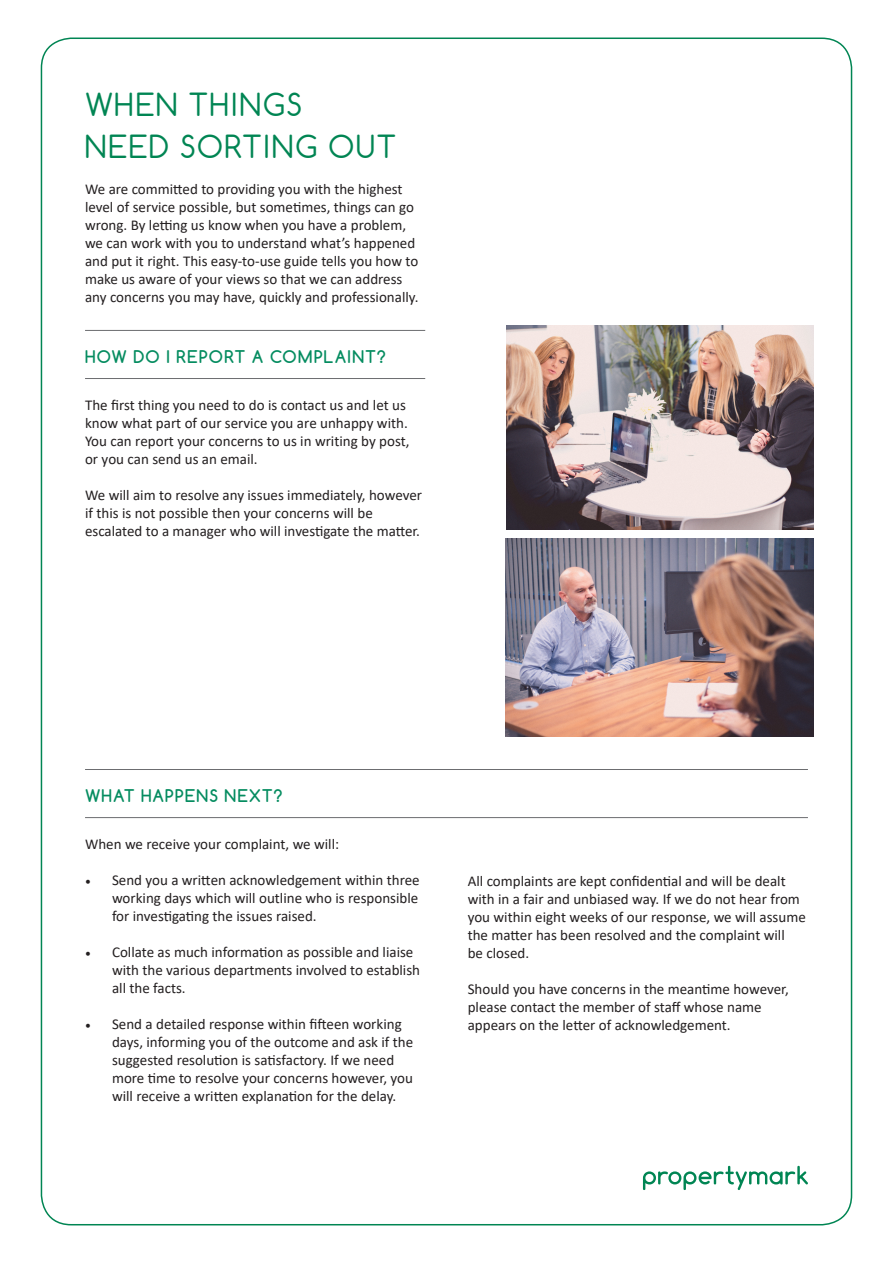
<style>
.page{position:relative;width:893px;height:1263px;background:#fff}
.page>*{position:absolute;margin:0;border:0;box-sizing:border-box;transform-origin:0 0}
.t1{font:30px "Comfortaa";letter-spacing:.05em;color:#008553}
.Body_copy{font:700 16.5px "Comfortaa";letter-spacing:.07em;color:#058c60}
.t2{font:15px/18px "Calibri";color:#231f20}
.s1{font-family:"Minion Pro"}
</style>
<div class="page">
<hr style="left:85px;top:330px;width:340px;height:1px;background:#6c6d70">
<hr style="left:85px;top:378px;width:340px;height:1px;background:#6c6d70">
<hr style="left:85px;top:769px;width:723px;height:1px;background:#6c6d70">
<hr style="left:85px;top:817px;width:723px;height:1px;background:#6c6d70">
<svg style="left:643px;top:1166px;width:165px;height:24px"></svg>
<img style="left:506px;top:326px;width:307px;height:204px">
<img style="left:506px;top:538px;width:307px;height:198px">
<p class="t1" style="left:85px;top:85px;width:218px">WHEN THINGS</p>
<p class="t1" style="left:85px;top:127px;width:313px">NEED SORTING OUT</p>
<p class="t2" style="left:85px;top:180px;width:335px">We are committed to providing you with the highest level of service possible, but sometimes, things can go wrong. By letting us know when you have a problem, we can work with you to understand what’s happened and put it right. This easy-to-use guide tells you how to make us aware of your views so that we can address any concerns you may have, quickly and professionally.</p>
<p class="Body_copy" style="left:85px;top:346px;width:302px">HOW DO I REPORT A COMPLAINT?</p>
<p class="t2" style="left:85px;top:395px;width:326px">The first thing you need to do is contact us and let us know what part of our service you are unhappy with.<br>You can report your concerns to us in writing by post, or you can send us an email.</p>
<p class="t2" style="left:85px;top:485px;width:338px">We will aim to resolve any issues immediately, however if this is not possible then your concerns will be escalated to a manager who will investigate the matter.</p>
<p class="Body_copy" style="left:85px;top:785px;width:199px">WHAT HAPPENS NEXT?</p>
<p class="t2" style="left:85px;top:834px;width:256px">When we receive your complaint, we will:</p>
<p class="t2" style="left:112px;top:870px;width:309px;text-align:justify;text-indent:-27px"><span class="s1">•</span> Send you a written acknowledgement within three working days which will outline who is responsible for investigating the issues raised.</p>
<p class="t2" style="left:112px;top:942px;width:310px;text-indent:-27px"><span class="s1">•</span> Collate as much information as possible and liaise with the various departments involved to establish all the facts.</p>
<p class="t2" style="left:112px;top:1014px;width:303px;text-indent:-27px"><span class="s1">•</span> Send a detailed response within fifteen working days, informing you of the outcome and ask if the suggested resolution is satisfactory. If we need more time to resolve your concerns however, you will receive a written explanation for the delay.</p>
<p class="t2" style="left:468px;top:872px;width:340px">All complaints are kept confidential and will be dealt with in a fair and unbiased way. If we do not hear from you within eight weeks of our response, we will assume the matter has been resolved and the complaint will</p>
<p class="t2" style="left:468px;top:944px;width:63px">be closed.</p>
<p class="t2" style="left:468px;top:980px;width:323px">Should you have concerns in the meantime however, please contact the member of staff whose name appears on the letter of acknowledgement.</p>
</div>
